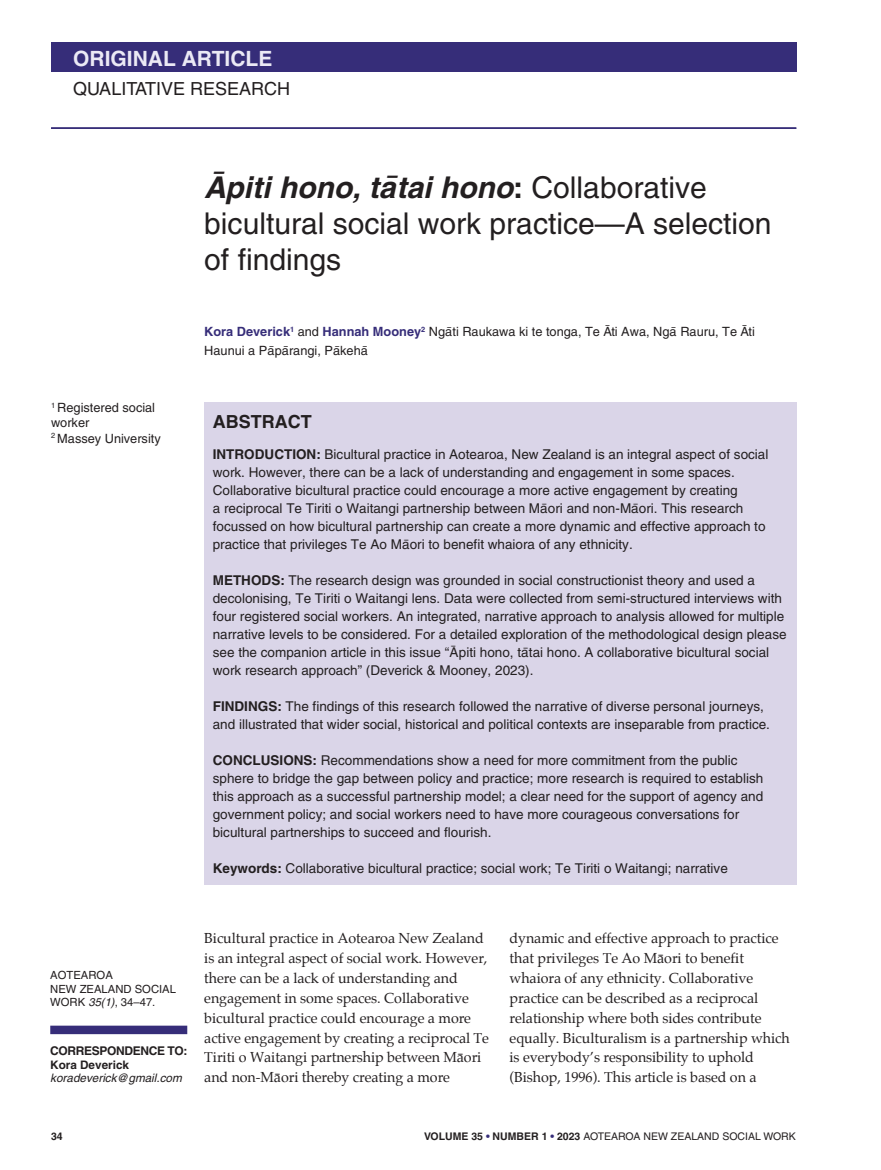
<style>
.page{position:relative;width:881px;height:1170px;background:#fff}
.page>*{position:absolute;margin:0;border:0;box-sizing:border-box;transform-origin:0 0}
.t1{font:30px/36px "Helvetica";color:#231f20}
.t2{font:700 21px "Helvetica";color:#ebe9f5}
.t3{font:18px "Helvetica";color:#231f20}
.t4{font:700 18px "Helvetica";color:#231f20}
.t5{font:14.25px/19.8px "Palatino";letter-spacing:-.005em;color:#231f20}
.t6{font:13.5px/18px "Helvetica";color:#231f20}
.t7{font:12.75px/15.3px "Helvetica";color:#231f20}
.t8{font:700 12px "Helvetica";letter-spacing:-.03em;color:#231f20}
.t9{font:italic 11.7px "Helvetica";color:#231f20}
.t10{font:700 11.7px "Helvetica";color:#231f20}
.t11{font:11.25px/13.5px "Helvetica";color:#231f20}
.t12{font:10.5px "Helvetica";color:#231f20}
.t13{font:700 10.5px "Helvetica";color:#231f20}
.s1{font-weight:700;font-style:italic}
.s2{font-weight:700}
.s3{font-weight:700;color:#362d79}
.s4{font-style:italic}
</style>
<div class="page">
<div style="left:51px;top:43px;width:745px;height:29px;background:#362d79"></div>
<hr style="left:51px;top:127px;width:745px;height:2px;background:#362d79">
<div style="left:50px;top:1025px;width:137px;height:9px;background:#362d79"></div>
<div style="left:204px;top:402px;width:592px;height:482px;background:#dad5e8"></div>
<h2 class="t2" style="left:73px;top:50px;width:201px">ORIGINAL ARTICLE</h2>
<h3 class="t3" style="left:73px;top:82px;width:218px">QUALITATIVE RESEARCH</h3>
<h1 class="t1" style="left:204px;top:172px;width:568px"><span class="s1">A</span><sup>¯</sup> <span class="s1">piti hono, ta¯tai hono</span><span class="s2">:</span> Collaborative bicultural social work practice—A selection of findings</h1>
<p class="t7" style="left:51px;top:401px;width:111px"><sup>1</sup> Registered social worker<br><sup>2</sup> Massey University</p>
<p class="t7" style="left:204px;top:323px;width:552px;line-height:19.5px"><span class="s3">Kora Deverick</span><sup>1</sup> and <span class="s3">Hannah Mooney</span><sup>2</sup> Nga¯ti Raukawa ki te tonga, Te A¯ti Awa, Nga¯ Rauru, Te A¯ti<br>Haunui a Pa¯pa¯rangi, Pa¯keha¯</p>
<h3 class="t4" style="left:213px;top:415px;width:100px">ABSTRACT</h3>
<p class="t6" style="left:213px;top:446px;width:557px"><span class="s2">INTRODUCTION:</span> Bicultural practice in Aotearoa, New Zealand is an integral aspect of social work. However, there can be a lack of understanding and engagement in some spaces.<br>Collaborative bicultural practice could encourage a more active engagement by creating<br>a reciprocal Te Tiriti o Waitangi partnership between Ma¯ori and non-Ma¯ori. This research focussed on how bicultural partnership can create a more dynamic and effective approach to practice that privileges Te Ao Ma¯ori to benefit whaiora of any ethnicity.</p>
<p class="t6" style="left:213px;top:572px;width:575px"><span class="s2">METHODS:</span> The research design was grounded in social constructionist theory and used a decolonising, Te Tiriti o Waitangi lens. Data were collected from semi-structured interviews with four registered social workers. An integrated, narrative approach to analysis allowed for multiple narrative levels to be considered. For a detailed exploration of the methodological design please see the companion article in this issue “A¯ piti hono, ta¯tai hono. A collaborative bicultural social work research approach” (Deverick &amp; Mooney, 2023).</p>
<p class="t6" style="left:213px;top:698px;width:558px"><span class="s2">FINDINGS:</span> The findings of this research followed the narrative of diverse personal journeys, and illustrated that wider social, historical and political contexts are inseparable from practice.</p>
<p class="t6" style="left:213px;top:752px;width:552px"><span class="s2">CONCLUSIONS:</span> Recommendations show a need for more commitment from the public sphere to bridge the gap between policy and practice; more research is required to establish this approach as a successful partnership model; a clear need for the support of agency and government policy; and social workers need to have more courageous conversations for bicultural partnerships to succeed and flourish.</p>
<p class="t6" style="left:213px;top:860px;width:516px"><span class="s2">Keywords:</span> Collaborative bicultural practice; social work; Te Tiriti o Waitangi; narrative</p>
<p class="t11" style="left:50px;top:969px;width:127px">AOTEAROA<br>NEW ZEALAND SOCIAL<br>WORK <span class="s4">35(1)</span>, 34–47.</p>
<p class="t8" style="left:50px;top:1046px;width:139px">CORRESPONDENCE TO:</p>
<p class="t10" style="left:50px;top:1060px;width:80px">Kora Deverick</p>
<p class="t9" style="left:50px;top:1073px;width:133px">koradeverick@gmail.com</p>
<p class="t5" style="left:204px;top:929px;width:286px">Bicultural practice in Aotearoa New Zealand is an integral aspect of social work. However, there can be a lack of understanding and engagement in some spaces. Collaborative bicultural practice could encourage a more active engagement by creating a reciprocal Te Tiriti o Waitangi partnership between Māori and non-Māori thereby creating a more</p>
<p class="t5" style="left:509px;top:929px;width:281px">dynamic and effective approach to practice that privileges Te Ao Māori to benefit whaiora of any ethnicity. Collaborative practice can be described as a reciprocal relationship where both sides contribute equally. Biculturalism is a partnership which is everybody’s responsibility to uphold (Bishop, 1996). This article is based on a</p>
<p class="t13" style="left:51px;top:1132px;width:13px">34</p>
<p class="t12" style="left:424px;top:1132px;width:373px"><span class="s2">VOLUME 35</span> <span class="s3">•</span> <span class="s2">NUMBER 1</span> <span class="s3">•</span> <span class="s2">2023</span> AOTEAROA NEW ZEALAND SOCIAL WORK</p>
</div>
